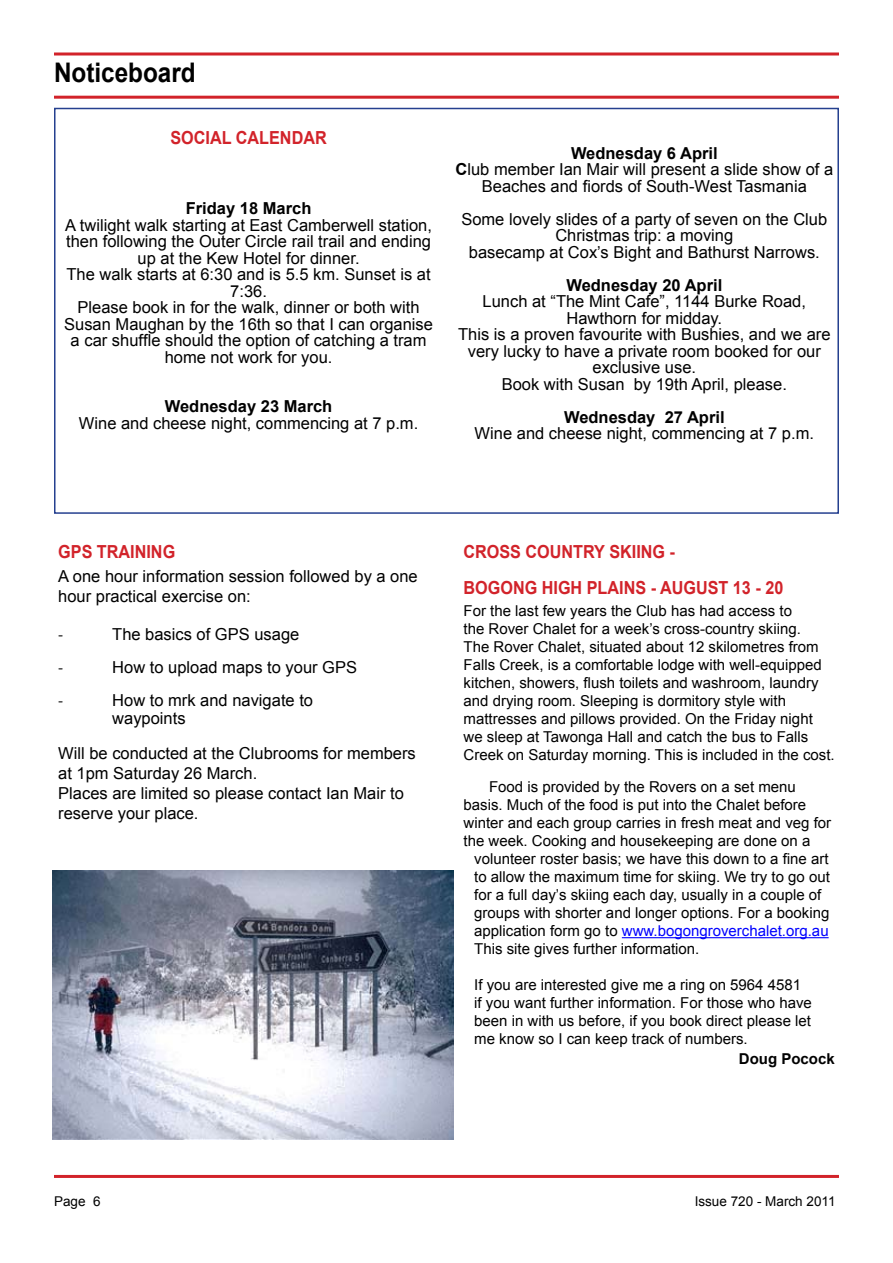
<style>
.page{position:relative;width:893px;height:1263px;background:#fff}
.page>*{position:absolute;margin:0;border:0;box-sizing:border-box;transform-origin:0 0}
.t1{font:700 27px "Arial";color:#000;scale:.9 1}
.t2{font:700 18px/36px "Arial";color:#d2232a;scale:.9 1}
.t3{font:16.5px/16.5px "Arial";color:#000;text-align:center}
.t4{font:700 16.5px "Arial";color:#000}
.t5{font:16.5px "Calibri";color:#000}
.t6{font:15px/18px "Arial";color:#000}
.t7{font:700 15px "Arial";color:#000}
.t8{font:13.5px "Arial";color:#000}
.s1{font-weight:700}
.s2{color:#00f}
</style>
<div class="page">
<hr style="left:54px;top:53px;width:785px;height:3px;background:#d2232a">
<hr style="left:54px;top:1175px;width:785px;height:3px;background:#d2232a">
<hr style="left:54px;top:96px;width:785px;height:3px;background:#d2232a">
<hr style="left:622px;top:937px;width:207px;height:1px;background:#00f">
<div style="left:54px;top:108px;width:785px;height:406px;border:2px solid #25408f"></div>
<img style="left:52px;top:870px;width:401px;height:269px">
<h1 class="t1" style="left:54px;top:54px;width:159px">Noticeboard</h1>
<p class="t2" style="left:170px;top:120px;width:175px">SOCIAL CALENDAR</p>
<p class="t4" style="left:186px;top:197px;width:127px">Friday 18 March</p>
<p class="t3" style="left:64px;top:217px;width:370px">A twilight walk starting at East Camberwell station, then following the Outer Circle rail trail and ending up at the Kew Hotel for dinner.<br>The walk starts at 6:30 and is 5.5 km. Sunset is at 7:36.<br>Please book in for the walk, dinner or both with Susan Maughan by the 16th so that I can organise a car shuffle should the option of catching a tram home not work for you.</p>
<p class="t4" style="left:165px;top:395px;width:169px">Wednesday 23 March</p>
<p class="t3" style="left:79px;top:415px;width:341px">Wine and cheese night, commencing at 7 p.m.</p>
<p class="t3" style="left:455px;top:145px;width:379px"><span class="s1">Wednesday 6 April<br>C</span>lub member Ian Mair will present a slide show of a<br>Beaches and fiords of South-West Tasmania</p>
<p class="t3" style="left:461px;top:211px;width:367px">Some lovely slides of a party of seven on the Club<br>Christmas trip: a moving<br>basecamp at Cox’s Bight and Bathurst Narrows.</p>
<p class="t4" style="left:566px;top:274px;width:157px">Wednesday 20 April</p>
<p class="t3" style="left:458px;top:293px;width:374px">Lunch at “The Mint Cafe”, 1144 Burke Road, Hawthorn for midday.<br>This is a proven favourite with Bushies, and we are very lucky to have a private room booked for our exclusive use.<br>Book with Susan by 19th April, please.</p>
<p class="t4" style="left:564px;top:406px;width:162px">Wednesday 27 April</p>
<p class="t3" style="left:475px;top:425px;width:341px">Wine and cheese night, commencing at 7 p.m.</p>
<p class="t2" style="left:58px;top:534px;width:66px">GPS Training</p>
<p class="t3" style="left:58px;top:567px;width:361px;line-height:19.8px;text-align:left">A one hour information session followed by a one hour practical exercise on:</p>
<p class="t5" style="left:58px;top:624px;width:7px">-</p>
<p class="t3" style="left:112px;top:626px;width:189px">The basics of GPS usage</p>
<p class="t5" style="left:58px;top:657px;width:7px">-</p>
<p class="t3" style="left:112px;top:659px;width:246px">How to upload maps to your GPS</p>
<p class="t5" style="left:58px;top:690px;width:7px">-</p>
<p class="t3" style="left:112px;top:691px;width:202px;line-height:18.1px;text-align:left">How to mrk and navigate to waypoints</p>
<p class="t3" style="left:58px;top:744px;width:359px;line-height:19.8px;text-align:left">Will be conducted at the Clubrooms for members at 1pm Saturday 26 March.<br>Places are limited so please contact Ian Mair to reserve your place.</p>
<p class="t2" style="left:463px;top:534px;width:357px">CROSS COUNTRY SKIING -<br>BOGONG HIGH PLAINS - AUGUST 13 - 20</p>
<p class="t6" style="left:463px;top:602px;width:373px">For the last few years the Club has had access to<br>the Rover Chalet for a week’s cross-country skiing.<br>The Rover Chalet, situated about 12 skilometres from Falls Creek, is a comfortable lodge with well-equipped kitchen, showers, flush toilets and washroom, laundry and drying room. Sleeping is dormitory style with mattresses and pillows provided. On the Friday night we sleep at Tawonga Hall and catch the bus to Falls Creek on Saturday morning. This is included in the cost.</p>
<p class="t6" style="left:463px;top:778px;width:369px;text-indent:26px">Food is provided by the Rovers on a set menu basis. Much of the food is put into the Chalet before winter and each group carries in fresh meat and veg for the week. Cooking and housekeeping are done on a</p>
<p class="t6" style="left:474px;top:850px;width:357px">volunteer roster basis; we have this down to a fine art to allow the maximum time for skiing. We try to go out for a full day’s skiing each day, usually in a couple of groups with shorter and longer options. For a booking application form go to <span class="s2">www.bogongroverchalet.org.au </span>This site gives further information.</p>
<p class="t6" style="left:474px;top:976px;width:339px">If you are interested give me a ring on 5964 4581 if you want further information. For those who have been in with us before, if you book direct please let me know so I can keep track of numbers.</p>
<p class="t7" style="left:739px;top:1049px;width:97px">Doug Pocock</p>
<p class="t8" style="left:54px;top:1192px;width:48px">Page 6</p>
<p class="t8" style="left:695px;top:1192px;width:142px">Issue 720 - March 2011</p>
</div>
